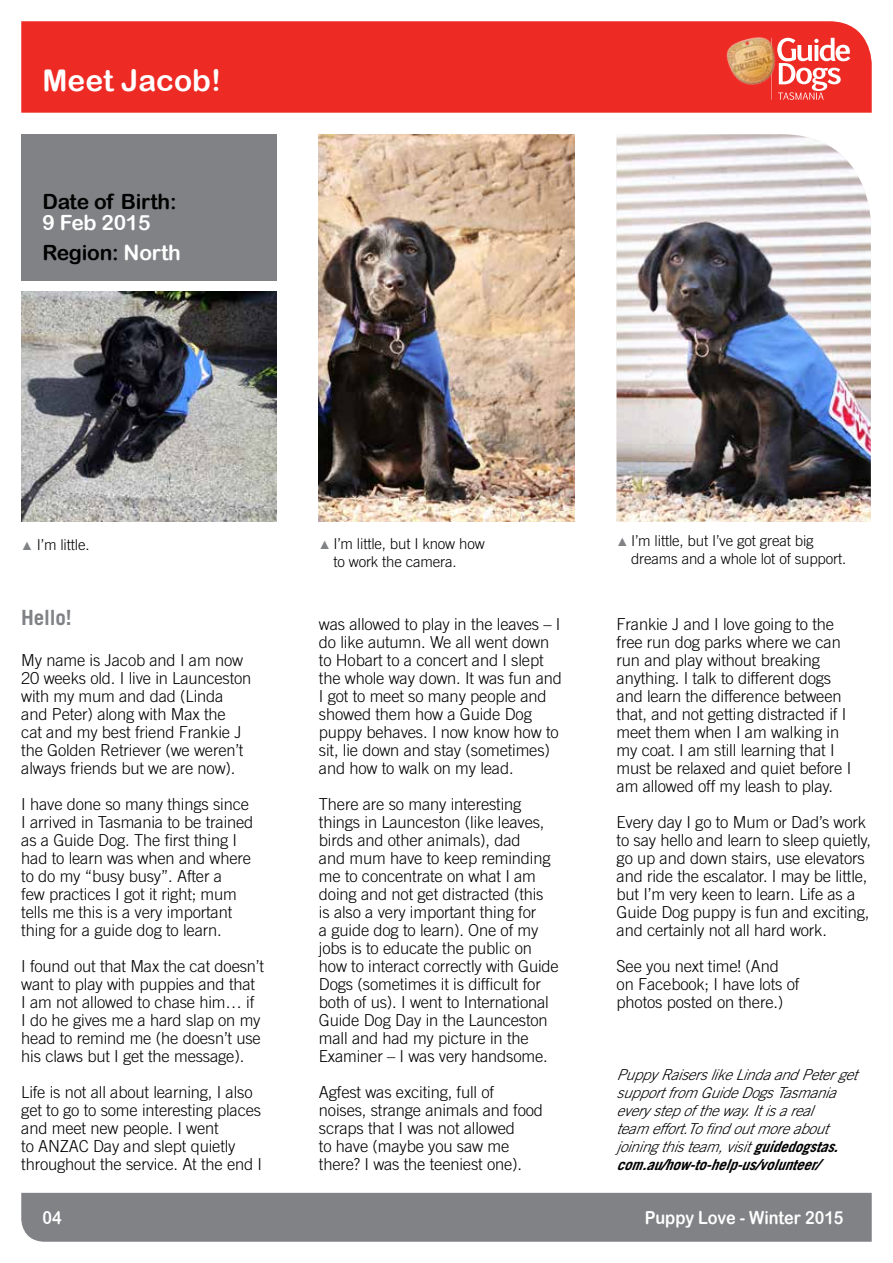
<style>
.page{position:relative;width:893px;height:1263px;background:#fff}
.page>*{position:absolute;margin:0;border:0;box-sizing:border-box;transform-origin:0 0}
.t1{font:30px "Arial Rounded MT Bold";color:#fff}
.t2{font:21px/29.5px "Arial Rounded MT Bold";letter-spacing:-.01em;color:#fff}
.t3{font:21px "Arial Rounded MT Bold";letter-spacing:-.01em;color:#000}
.t4{font:700 21px "Trade Gothic LT Std";letter-spacing:-.01em;color:#808285}
.t5{font:18px "Arial Rounded MT Bold";color:#fff;scale:.9 1}
.t6{font:300 16.5px/18px "Trade Gothic LT Std";letter-spacing:-.01em;color:#000}
.t7{font:italic 300 15px/18px "Trade Gothic LT Std";color:#000}
.t8{font:300 15px/18px "Trade Gothic LT Std";letter-spacing:-.01em;color:#000}
.s1{color:#000}
.s2{font-family:"Arial";font-weight:400;font-size:12px;color:#808285}
.s3{font-weight:700}
</style>
<div class="page">
<div style="left:21px;top:1193px;width:851px;height:49px;background:#808285"></div>
<div style="left:21px;top:21px;width:851px;height:92px;background:#ee2a25"></div>
<svg style="left:771px;top:38px;width:79px;height:62px"></svg>
<img style="left:723px;top:31px;width:60px;height:61px">
<img style="left:617px;top:134px;width:254px;height:388px">
<div style="left:21px;top:134px;width:255px;height:147px;background:#808285"></div>
<img style="left:21px;top:291px;width:255px;height:231px">
<img style="left:319px;top:134px;width:255px;height:388px">
<h1 class="t1" style="left:43px;top:63px;width:180px">Meet Jacob!</h1>
<p class="t3" style="left:43px;top:189px;width:136px">Date of Birth:</p>
<p class="t2" style="left:43px;top:208px;width:140px">9 Feb 2015<br><span class="s1">Region:</span> North</p>
<p class="t8" style="left:21px;top:535px;width:70px"><span class="s2">▲</span> I’m little.</p>
<p class="t8" style="left:631px;top:531px;width:217px;text-indent:-14px"><span class="s2">▲</span> I’m little, but I’ve got great big dreams and a whole lot of support.</p>
<p class="t8" style="left:333px;top:534px;width:153px;text-indent:-14px"><span class="s2">▲</span> I’m little, but I know how to work the camera.</p>
<p class="t4" style="left:21px;top:605px;width:52px">Hello!</p>
<p class="t6" style="left:21px;top:651px;width:232px">My name is Jacob and I am now<br>20 weeks old. I live in Launceston with my mum and dad (Linda and Peter) along with Max the<br>cat and my best friend Frankie J the Golden Retriever (we weren’t always friends but we are now).</p>
<p class="t6" style="left:21px;top:795px;width:234px">I have done so many things since<br>I arrived in Tasmania to be trained as a Guide Dog. The first thing I had to learn was when and where to do my “busy busy”. After a<br>few practices I got it right; mum tells me this is a very important thing for a guide dog to learn.</p>
<p class="t6" style="left:21px;top:957px;width:244px">I found out that Max the cat doesn’t want to play with puppies and that<br>I am not allowed to chase him… if<br>I do he gives me a hard slap on my head to remind me (he doesn’t use his claws but I get the message).</p>
<p class="t6" style="left:21px;top:1083px;width:242px">Life is not all about learning, I also get to go to some interesting places and meet new people. I went<br>to ANZAC Day and slept quietly throughout the service. At the end I</p>
<p class="t6" style="left:319px;top:615px;width:245px">was allowed to play in the leaves – I do like autumn. We all went down to Hobart to a concert and I slept the whole way down. It was fun and<br>I got to meet so many people and showed them how a Guide Dog puppy behaves. I now know how to sit, lie down and stay (sometimes) and how to walk on my lead.</p>
<p class="t6" style="left:319px;top:795px;width:241px">There are so many interesting things in Launceston (like leaves, birds and other animals), dad<br>and mum have to keep reminding me to concentrate on what I am doing and not get distracted (this<br>is also a very important thing for<br>a guide dog to learn). One of my jobs is to educate the public on how to interact correctly with Guide<br>Dogs (sometimes it is difficult for both of us). I went to International<br>Guide Dog Day in the Launceston mall and had my picture in the<br>Examiner – I was very handsome.</p>
<p class="t6" style="left:319px;top:1083px;width:226px">Agfest was exciting, full of noises, strange animals and food scraps that I was not allowed<br>to have (maybe you saw me there? I was the teeniest one).</p>
<p class="t6" style="left:617px;top:615px;width:236px">Frankie J and I love going to the free run dog parks where we can run and play without breaking anything. I talk to different dogs and learn the difference between that, and not getting distracted if I meet them when I am walking in my coat. I am still learning that I must be relaxed and quiet before I am allowed off my leash to play.</p>
<p class="t6" style="left:617px;top:813px;width:256px">Every day I go to Mum or Dad’s work to say hello and learn to sleep quietly, go up and down stairs, use elevators and ride the escalator. I may be little, but I’m very keen to learn. Life as a Guide Dog puppy is fun and exciting, and certainly not all hard work.</p>
<p class="t6" style="left:617px;top:957px;width:184px">See you next time! (And on Facebook; I have lots of photos posted on there.)</p>
<p class="t7" style="left:617px;top:1065px;width:248px">PuppyRaiserslikeLindaandPeterget supportfromGuideDogsTasmania everystepoftheway.Itisareal teameffort.Tofindoutmoreabout joiningthisteam,visit<span class="s3">guidedogstas. com.au/how-to-help-us/volunteer/</span></p>
<p class="t5" style="left:43px;top:1207px;width:23px">04</p>
<p class="t5" style="left:645px;top:1207px;width:222px">Puppy Love - Winter 2015</p>
</div>
